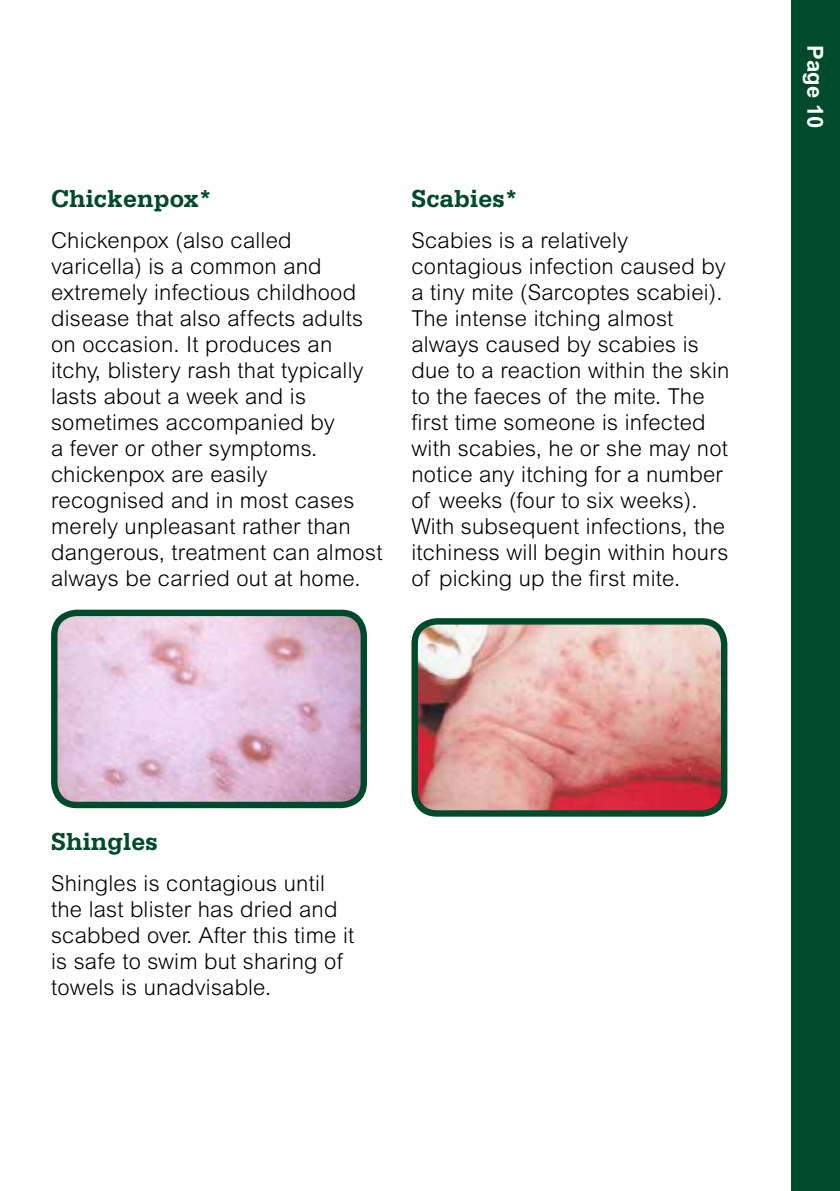
<style>
.page{position:relative;width:840px;height:1191px;background:#fff}
.page>*{position:absolute;margin:0;border:0;box-sizing:border-box;transform-origin:0 0}
.t1{font:700 26px "Serifa BT";letter-spacing:.01em;color:#004a2c}
.t2{font:300 22px/26px "Arial";letter-spacing:.01em;color:#000}
.t3{font:700 22px "Arial";color:#fff}
</style>
<div class="page">
<div style="left:791px;top:0;width:48px;height:1191px;background:#004a2c"></div>
<img style="left:418px;top:625px;width:305px;height:187px">
<div style="left:411px;top:618px;width:316px;height:198px;border:6px solid #004a2c;border-radius:22px"></div>
<img style="left:58px;top:616px;width:302px;height:185px">
<div style="left:51px;top:609px;width:316px;height:199px;border:6px solid #004a2c;border-radius:22px"></div>
<p class="t1" style="left:51px;top:182px;width:162px">Chickenpox*</p>
<p class="t2" style="left:51px;top:227px;width:333px">Chickenpox (also called varicella) is a common and extremely infectious childhood disease that also affects adults on occasion. It produces an itchy, blistery rash that typically lasts about a week and is sometimes accompanied by<br>a fever or other symptoms. chickenpox are easily recognised and in most cases merely unpleasant rather than dangerous, treatment can almost always be carried out at home.</p>
<p class="t1" style="left:411px;top:182px;width:108px">Scabies*</p>
<p class="t2" style="left:411px;top:227px;width:319px">Scabies is a relatively contagious infection caused by a tiny mite (Sarcoptes scabiei).<br>The intense itching almost always caused by scabies is due to a reaction within the skin to the faeces of the mite. The first time someone is infected with scabies, he or she may not notice any itching for a number of weeks (four to six weeks).<br>With subsequent infections, the itchiness will begin within hours of picking up the first mite.</p>
<p class="t3" style="left:827px;top:45px;width:84px;rotate:90deg">Page 10</p>
<p class="t1" style="left:51px;top:825px;width:108px">Shingles</p>
<p class="t2" style="left:51px;top:870px;width:304px">Shingles is contagious until the last blister has dried and scabbed over. After this time it is safe to swim but sharing of towels is unadvisable.</p>
</div>
